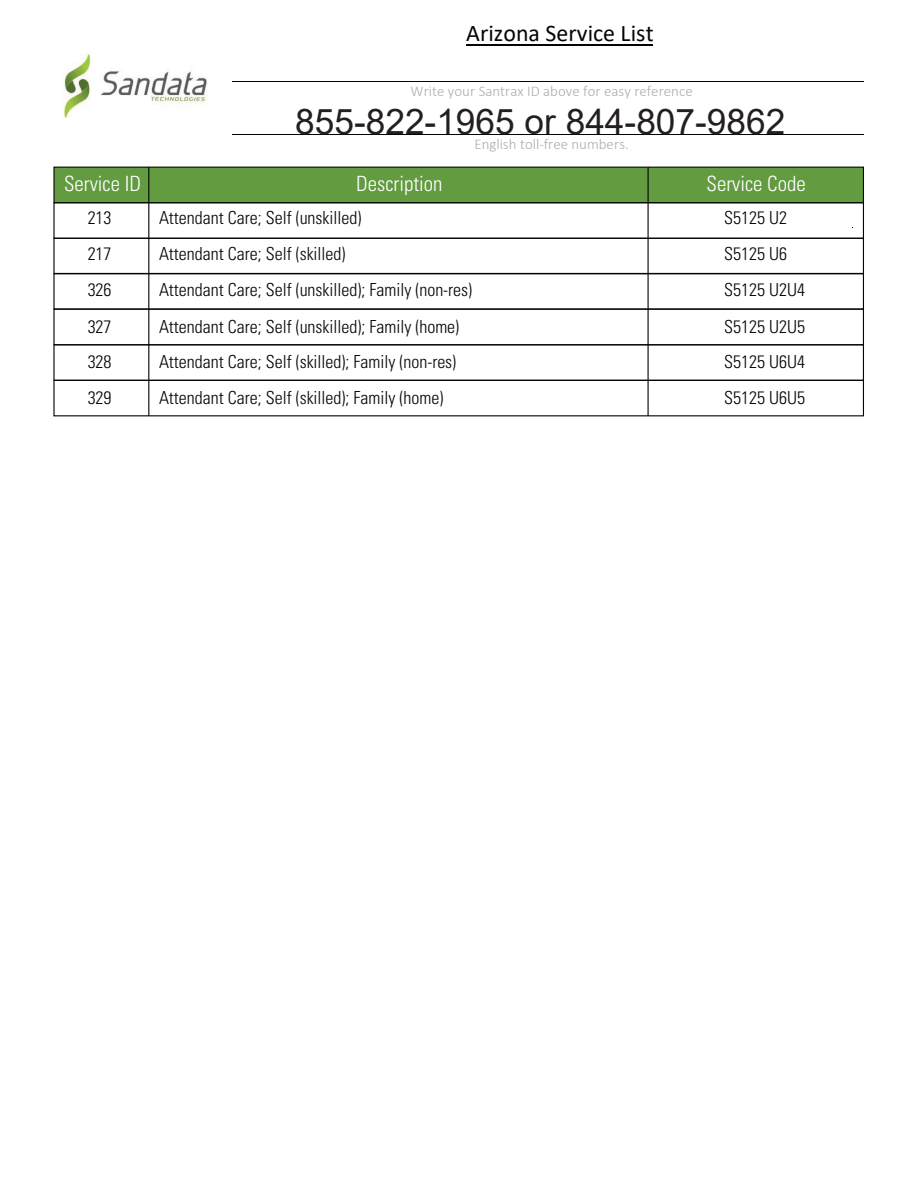
<style>
.page{position:relative;width:918px;height:1188px;background:#fff}
.page>*{position:absolute;margin:0;border:0;box-sizing:border-box;transform-origin:0 0}
.t1{font:35.25px "Arial";color:#231f20}
.t2{font:23.85px "Calibri";color:#040503}
.t3{font:300 condensed 21px "Univers";color:#fff}
.t4{font:300 condensed 18px "Univers";color:#040503}
.t5{font:300 14.85px "Calibri";color:#afabaa}
</style>
<div class="page">
<div style="left:53px;top:167px;width:811px;height:36px;background:#639b41;border:1px solid #040503"></div>
<div style="left:53px;top:273px;width:811px;height:37px;border:1px solid #040503"></div>
<div style="left:53px;top:309px;width:811px;height:36px;border:1px solid #040503"></div>
<hr style="left:466px;top:44px;width:187px;height:2px;background:#040503">
<hr style="left:232px;top:81px;width:632px;height:1px;background:#040503">
<hr style="left:232px;top:134px;width:632px;height:1px;background:#040503">
<img style="left:64px;top:53px;width:143px;height:65px">
<hr style="left:148px;top:167px;width:1px;height:249px;background:#040503">
<hr style="left:648px;top:167px;width:1px;height:249px;background:#040503">
<div style="left:53px;top:202px;width:811px;height:37px;border:1px solid #040503"></div>
<div style="left:53px;top:344px;width:811px;height:37px;border:1px solid #040503"></div>
<div style="left:53px;top:380px;width:811px;height:36px;border:1px solid #040503"></div>
<h2 class="t2" style="left:466px;top:17px;width:189px">Arizona Service List</h2>
<p class="t5" style="left:411px;top:82px;width:284px">Write your Santrax ID above for easy reference</p>
<p class="t5" style="left:474px;top:135px;width:156px">English toll-free numbers.</p>
<h1 class="t1" style="left:295px;top:98px;width:492px">855-822-1965 or 844-807-9862</h1>
<p class="t3" style="left:64px;top:171px;width:79px">Service ID</p>
<p class="t3" style="left:356px;top:171px;width:88px">Description</p>
<p class="t3" style="left:707px;top:171px;width:101px">Service Code</p>
<p class="t4" style="left:88px;top:207px;width:25px">213</p>
<p class="t4" style="left:159px;top:207px;width:204px">Attendant Care; Self (unskilled)</p>
<p class="t4" style="left:724px;top:207px;width:64px">S5125 U2</p>
<p class="t4" style="left:88px;top:243px;width:25px">217</p>
<p class="t4" style="left:159px;top:243px;width:188px">Attendant Care; Self (skilled)</p>
<p class="t4" style="left:724px;top:243px;width:64px">S5125 U6</p>
<p class="t4" style="left:88px;top:279px;width:25px">326</p>
<p class="t4" style="left:159px;top:279px;width:315px">Attendant Care; Self (unskilled); Family (non-res)</p>
<p class="t4" style="left:724px;top:279px;width:82px">S5125 U2U4</p>
<p class="t4" style="left:88px;top:315px;width:25px">327</p>
<p class="t4" style="left:159px;top:315px;width:302px">Attendant Care; Self (unskilled); Family (home)</p>
<p class="t4" style="left:724px;top:315px;width:82px">S5125 U2U5</p>
<p class="t4" style="left:88px;top:351px;width:25px">328</p>
<p class="t4" style="left:159px;top:351px;width:299px">Attendant Care; Self (skilled); Family (non-res)</p>
<p class="t4" style="left:724px;top:351px;width:82px">S5125 U6U4</p>
<p class="t4" style="left:88px;top:386px;width:25px">329</p>
<p class="t4" style="left:159px;top:386px;width:286px">Attendant Care; Self (skilled); Family (home)</p>
<p class="t4" style="left:724px;top:386px;width:82px">S5125 U6U5</p>
</div>
